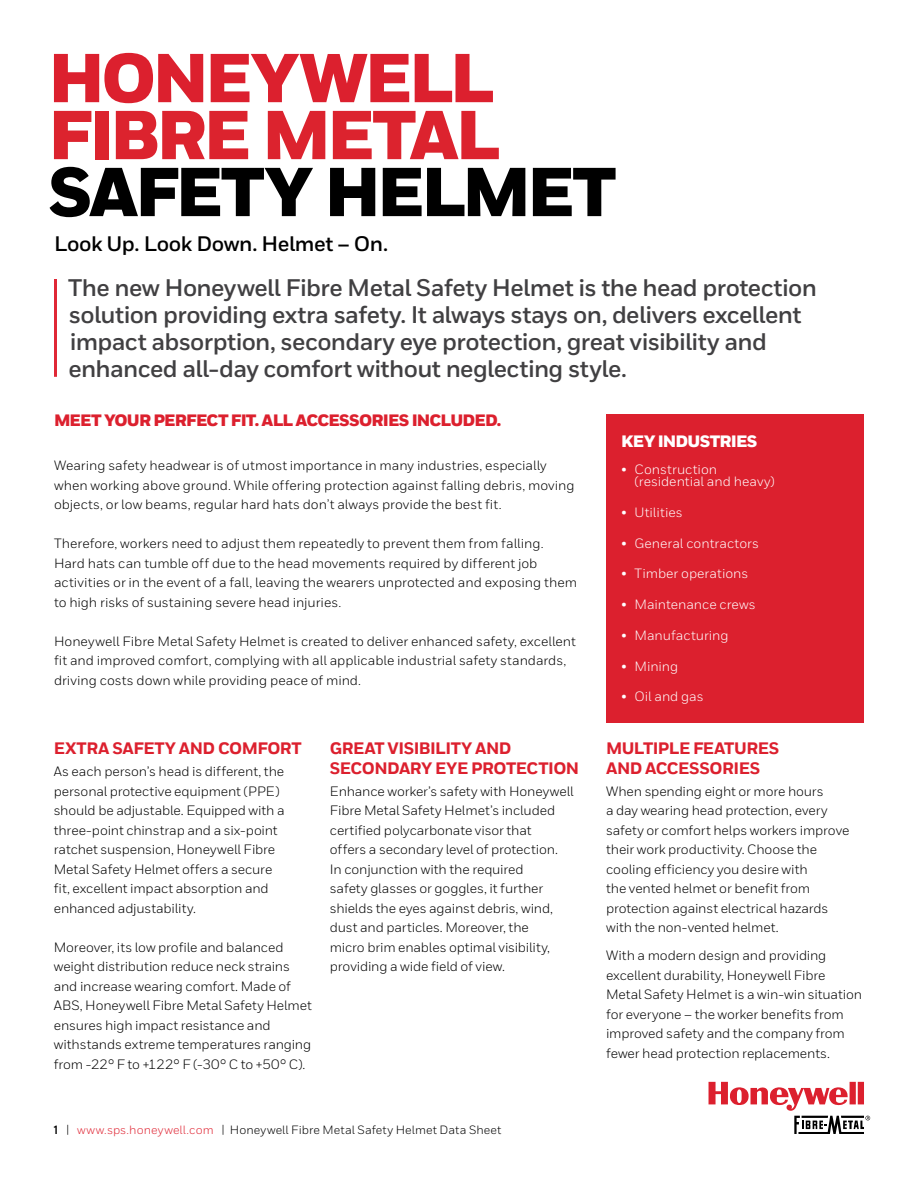
<style>
.page{position:relative;width:918px;height:1188px;background:#fff}
.page>*{position:absolute;margin:0;border:0;box-sizing:border-box;transform-origin:0 0}
.t1{font:900 69px "Honeywell Sans";letter-spacing:-.05em;color:#000}
.t2{font:900 69px "Honeywell Sans";letter-spacing:-.05em;color:#dc232e}
.t3{font:900 69px "Honeywell Sans";letter-spacing:-.055em;color:#dc202e}
.t4{font:700 24px/27px "Honeywell Sans";letter-spacing:-.025em;color:#414042}
.t5{font:700 21px "Honeywell Sans";letter-spacing:-.02em;color:#000}
.t6{font:800 16.5px/19.5px "Honeywell Sans TT";letter-spacing:-.03em;color:#dc202e}
.t7{font:900 16.5px "Honeywell Sans";letter-spacing:-.05em;color:#dc202e}
.t8{font:900 16.5px "Honeywell Sans";letter-spacing:-.045em;color:#fff}
.t9{font:13.5px/19.5px "Honeywell Sans TT";letter-spacing:-.01em;color:#000}
.t10{font:13.5px/19.5px "Honeywell Sans";color:#000}
.t11{font:13.5px/12px "Honeywell Sans";color:#fff}
.t12{font:12px "Honeywell Sans";letter-spacing:.005em;color:#000}
.s1{font-weight:700}
.s2{color:#e02836}
</style>
<div class="page">
<hr style="left:54px;top:279px;width:3px;height:98px;background:#e02836">
<div style="left:607px;top:415px;width:256px;height:307px;background:#dc202e"></div>
<div style="left:606px;top:414px;width:258px;height:309px;border:2px solid #dc202e"></div>
<svg style="left:709px;top:1082px;width:161px;height:52px"></svg>
<h1 class="t3" style="left:48px;top:36px;width:448px">HONEYWELL</h1>
<h1 class="t2" style="left:48px;top:93px;width:454px">FIBRE METAL</h1>
<h1 class="t1" style="left:48px;top:150px;width:570px">SAFETY HELMET</h1>
<h3 class="t5" style="left:54px;top:231px;width:336px">Look Up. Look Down. Helmet – On.</h3>
<p class="t4" style="left:68px;top:275px;width:750px">The new Honeywell Fibre Metal Safety Helmet is the head protection solution providing extra safety. It always stays on, delivers excellent impact absorption, secondary eye protection, great visibility and enhanced all-day comfort without neglecting style.</p>
<p class="t7" style="left:54px;top:410px;width:449px">MEET YOUR PERFECT FIT. ALL ACCESSORIES INCLUDED.</p>
<p class="t10" style="left:54px;top:456px;width:522px">Wearing safety headwear is of utmost importance in many industries, especially when working above ground. While offering protection against falling debris, moving objects, or low beams, regular hard hats don’t always provide the best fit.</p>
<p class="t10" style="left:54px;top:534px;width:525px">Therefore, workers need to adjust them repeatedly to prevent them from falling.<br>Hard hats can tumble off due to the head movements required by different job activities or in the event of a fall, leaving the wearers unprotected and exposing them to high risks of sustaining severe head injuries.</p>
<p class="t10" style="left:54px;top:631px;width:523px">Honeywell Fibre Metal Safety Helmet is created to deliver enhanced safety, excellent fit and improved comfort, complying with all applicable industrial safety standards, driving costs down while providing peace of mind.</p>
<p class="t6" style="left:54px;top:739px;width:249px">EXTRA SAFETY AND COMFORT</p>
<p class="t9" style="left:54px;top:762px;width:233px">As each person’s head is different, the personal protective equipment (PPE) should be adjustable. Equipped with a three-point chinstrap and a six-point ratchet suspension, Honeywell Fibre Metal Safety Helmet offers a secure fit, excellent impact absorption and enhanced adjustability.</p>
<p class="t9" style="left:54px;top:937px;width:260px">Moreover, its low profile and balanced weight distribution reduce neck strains and increase wearing comfort. Made of ABS, Honeywell Fibre Metal Safety Helmet ensures high impact resistance and withstands extreme temperatures ranging from -22° F to +122° F (-30° C to +50° C).</p>
<p class="t6" style="left:330px;top:739px;width:251px">GREAT VISIBILITY AND<br>SECONDARY EYE PROTECTION</p>
<p class="t9" style="left:330px;top:781px;width:245px">Enhance worker’s safety with Honeywell Fibre Metal Safety Helmet’s included certified polycarbonate visor that<br>offers a secondary level of protection.<br>In conjunction with the required<br>safety glasses or goggles, it further shields the eyes against debris, wind, dust and particles. Moreover, the<br>micro brim enables optimal visibility, providing a wide field of view.</p>
<p class="t12" style="left:54px;top:1123px;width:449px"><span class="s1">1</span> | <span class="s2">www.sps.honeywell.com</span> | Honeywell Fibre Metal Safety Helmet Data Sheet</p>
<p class="t8" style="left:621px;top:431px;width:138px">KEY INDUSTRIES</p>
<p class="t11" style="left:635px;top:463px;width:142px;text-indent:-14px">• Construction (residential and heavy)</p>
<p class="t11" style="left:621px;top:506px;width:63px">• Utilities</p>
<p class="t11" style="left:621px;top:537px;width:139px">• General contractors</p>
<p class="t11" style="left:621px;top:568px;width:129px">• Timber operations</p>
<p class="t11" style="left:621px;top:598px;width:136px">• Maintenance crews</p>
<p class="t11" style="left:621px;top:629px;width:109px">• Manufacturing</p>
<p class="t11" style="left:621px;top:660px;width:59px">• Mining</p>
<p class="t11" style="left:621px;top:691px;width:84px">• Oil and gas</p>
<p class="t6" style="left:606px;top:739px;width:175px">MULTIPLE FEATURES<br>AND ACCESSORIES</p>
<p class="t9" style="left:606px;top:781px;width:245px">When spending eight or more hours<br>a day wearing head protection, every safety or comfort helps workers improve their work productivity. Choose the cooling efficiency you desire with<br>the vented helmet or benefit from protection against electrical hazards with the non-vented helmet.</p>
<p class="t9" style="left:606px;top:946px;width:258px">With a modern design and providing excellent durability, Honeywell Fibre Metal Safety Helmet is a win-win situation for everyone – the worker benefits from improved safety and the company from fewer head protection replacements.</p>
</div>
